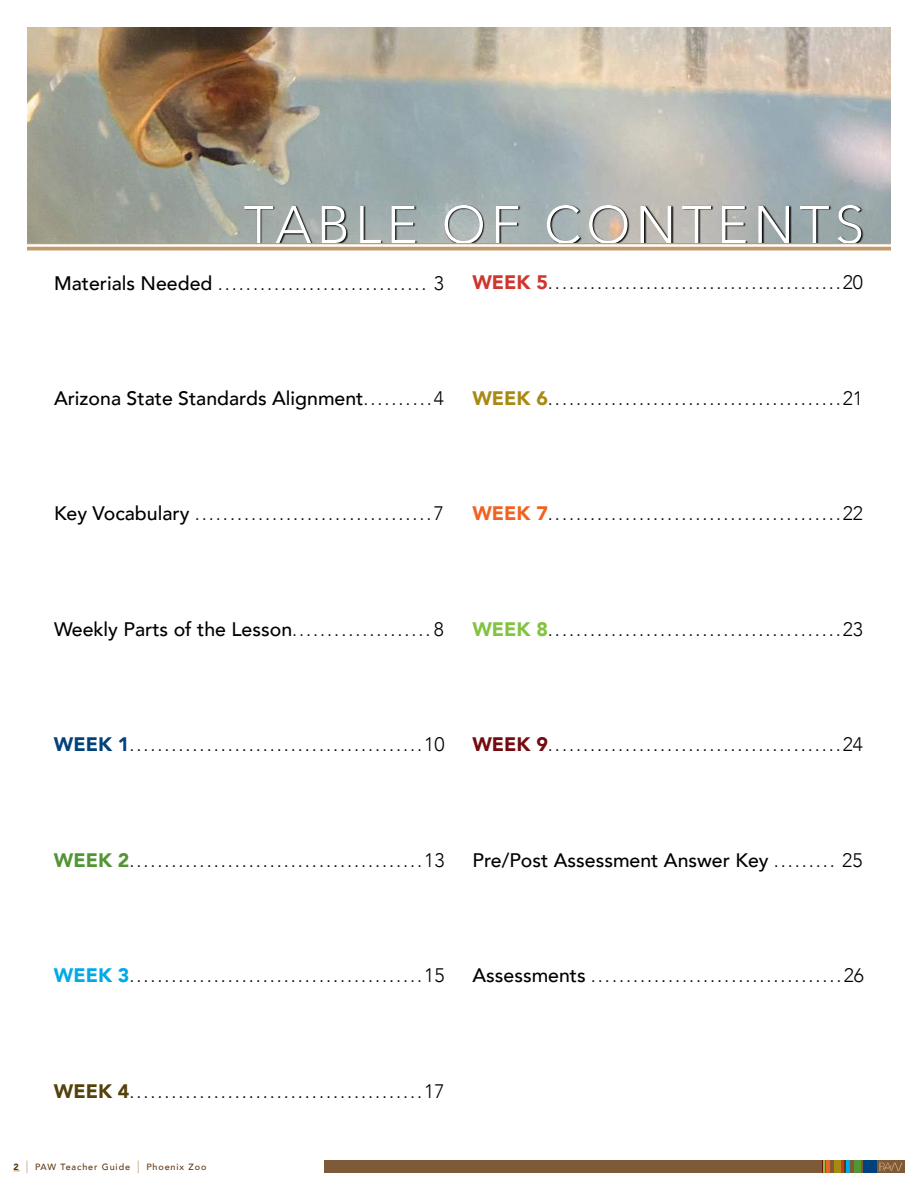
<style>
.page{position:relative;width:918px;height:1188px;background:#fff}
.page>*{position:absolute;margin:0;border:0;box-sizing:border-box;transform-origin:0 0}
.t1{font:300 52.5px "Avenir";letter-spacing:.1em;color:#fff}
.t2{font:300 19.5px "Avenir";color:#000}
.t3{font:500 19.5px "Avenir";color:#000}
.t4{font:500 9px "Avenir";letter-spacing:.1em;color:#603813}
.s1{font-weight:500}
.s2{font-weight:900;color:#ce362f}
.s3{font-weight:300}
.s4{font-weight:900;color:#a88a12}
.s5{font-weight:900;color:#f16221}
.s6{font-weight:900;color:#82c341}
.s7{font-weight:900;color:#00427b}
.s8{font-weight:900;color:#730b11}
.s9{font-weight:900;color:#529535}
.s10{font-weight:900;color:#00a9e7}
.s11{font-weight:900;color:#54410b}
.s12{font-weight:900}
.s13{font-weight:900;font-size:12.6px;color:#c39a6b}
</style>
<div class="page">
<div style="left:324px;top:1161px;width:581px;height:12px;background:#7e5a39"></div>
<div style="left:863px;top:1161px;width:14px;height:12px;background:#00427b"></div>
<div style="left:854px;top:1161px;width:7px;height:12px;background:#529535"></div>
<div style="left:834px;top:1161px;width:7px;height:12px;background:#a88a12"></div>
<svg style="left:842px;top:1161px;width:8px;height:12px"></svg>
<svg style="left:822px;top:1161px;width:7px;height:12px"></svg>
<svg style="left:880px;top:1163px;width:22px;height:8px"></svg>
<img style="left:27px;top:27px;width:864px;height:216px">
<div style="left:244px;top:205px;width:620px;height:41px;background:#000;opacity:.95"></div>
<svg style="left:27px;top:244px;width:864px;height:3px;fill:#efe5d9"></svg>
<hr style="left:27px;top:247px;width:864px;height:3px;background:#c39a6b">
<hr style="left:27px;top:243px;width:864px;height:1px;background:#c39a6b">
<h1 class="t1" style="left:244px;top:203px;width:622px">TABLE OF CONTENTS</h1>
<p class="t2" style="left:54px;top:275px;width:391px"><span class="s1">Materials Needed</span> .............................. 3</p>
<p class="t2" style="left:472px;top:275px;width:392px"><span class="s2">WEEK 5</span>.......................................... 20</p>
<p class="t3" style="left:54px;top:390px;width:391px">Arizona State Standards Alignment<span class="s3">.......... 4</span></p>
<p class="t2" style="left:472px;top:390px;width:392px"><span class="s4">WEEK 6</span>.......................................... 21</p>
<p class="t2" style="left:54px;top:506px;width:391px"><span class="s1">Key Vocabulary</span> .................................. 7</p>
<p class="t2" style="left:472px;top:506px;width:392px"><span class="s5">WEEK 7</span>.......................................... 22</p>
<p class="t3" style="left:54px;top:621px;width:391px">Weekly Parts of the Lesson<span class="s3">.................... 8</span></p>
<p class="t2" style="left:472px;top:621px;width:392px"><span class="s6">WEEK 8</span>.......................................... 23</p>
<p class="t2" style="left:54px;top:737px;width:392px"><span class="s7">WEEK 1</span>.......................................... 10</p>
<p class="t2" style="left:472px;top:736px;width:392px"><span class="s8">WEEK 9</span>.......................................... 24</p>
<p class="t2" style="left:54px;top:852px;width:392px"><span class="s9">WEEK 2</span>.......................................... 13</p>
<p class="t3" style="left:473px;top:852px;width:392px">Pre/Post Assessment Answer Key <span class="s3">......... 25</span></p>
<p class="t2" style="left:54px;top:968px;width:392px"><span class="s10">WEEK 3</span>.......................................... 15</p>
<p class="t2" style="left:473px;top:967px;width:393px"><span class="s1">Assessments</span> .................................... 26</p>
<p class="t2" style="left:54px;top:1083px;width:392px"><span class="s11">WEEK 4</span>.......................................... 17</p>
<p class="t4" style="left:14px;top:1163px;width:194px"><span class="s12">2</span> <span class="s13">|</span> PAW Teacher Guide <span class="s13">|</span> Phoenix Zoo</p>
</div>
